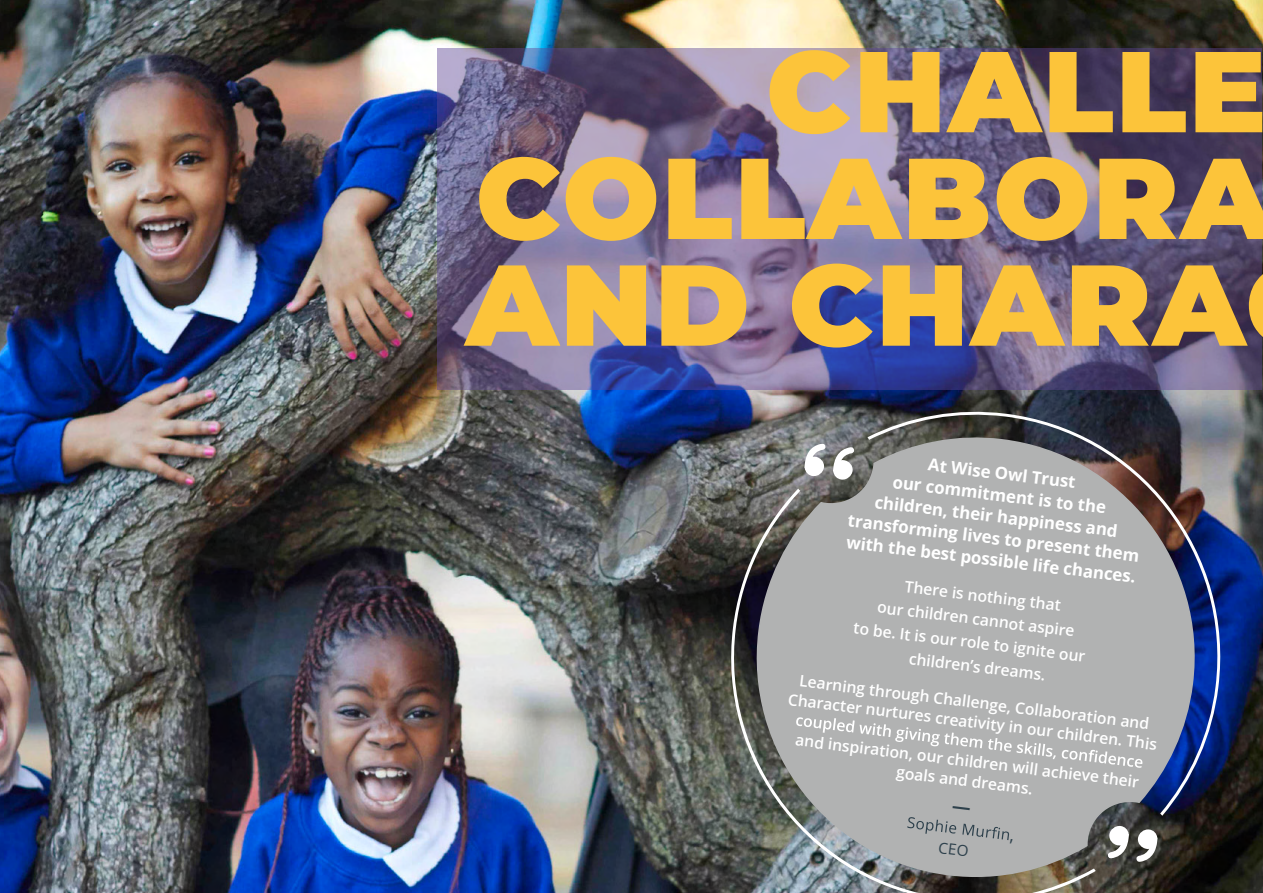
<style>
.page{position:relative;width:1263px;height:893px;background:#fff}
.page>*{position:absolute;margin:0;border:0;box-sizing:border-box;transform-origin:0 0}
.t1{font:900 114.75px/106.6px "Montserrat";letter-spacing:.02em;color:#fcc43a;text-align:justify}
.t2{font:17.4px "Open Sans";color:#2e414c}
.t3{font:700 16.95px/21.8px "Open Sans";color:#fff;text-align:center}
.t4{font:600 15.75px/19.6px "Open Sans";color:#fff;text-align:center}
</style>
<div class="page">
<img style="left:0;top:0;width:1263px;height:893px">
<svg style="left:437px;top:48px;width:825px;height:341px"></svg>
<svg style="left:523px;top:290px;width:21px;height:27px"></svg>
<svg style="left:743px;top:434px;width:466px;height:448px"></svg>
<svg style="left:804px;top:444px;width:50px;height:36px"></svg>
<svg style="left:1107px;top:825px;width:51px;height:37px"></svg>
<svg style="left:719px;top:489px;width:377px;height:404px;fill:#aeb2b2"></svg>
<svg style="left:867px;top:408px;width:365px;height:408px;fill:#b1b2b2"></svg>
<svg style="left:796px;top:717px;width:346px;height:51px"></svg>
<svg style="left:953px;top:806px;width:17px;height:4px"></svg>
<svg style="left:907px;top:817px;width:102px;height:40px"></svg>
<h1 class="t1" style="left:466px;top:31px;width:809px;text-indent:300px">CHALLE COLLABORA AND CHARA</h1>
<p class="t3" style="left:857px;top:444px;width:295px;rotate:7deg">At Wise Owl Trust<br>our commitment is to the<br>children, their happiness and transforming lives to present them with the best possible life chances.</p>
<p class="t4" style="left:906px;top:576px;width:159px;rotate:7deg">There is nothing that</p>
<p class="t4" style="left:879px;top:597px;width:200px;rotate:7deg">our children cannot aspire</p>
<p class="t4" style="left:855px;top:617px;width:235px;rotate:7deg">to be. It is our role to ignite our</p>
<p class="t4" style="left:910px;top:648px;width:139px;rotate:7deg">children’s dreams.</p>
<p class="t4" style="left:792px;top:669px;width:373px;rotate:7deg">Learning through Challenge, Collaboration and<br>Character nurtures creativity in our children. This</p>
<p class="t4" style="left:797px;top:729px;width:347px;rotate:7deg">and inspiration, our children will achieve their goals and dreams.</p>
<p class="t2" style="left:1009px;top:823px;width:6px">,</p>
</div>
